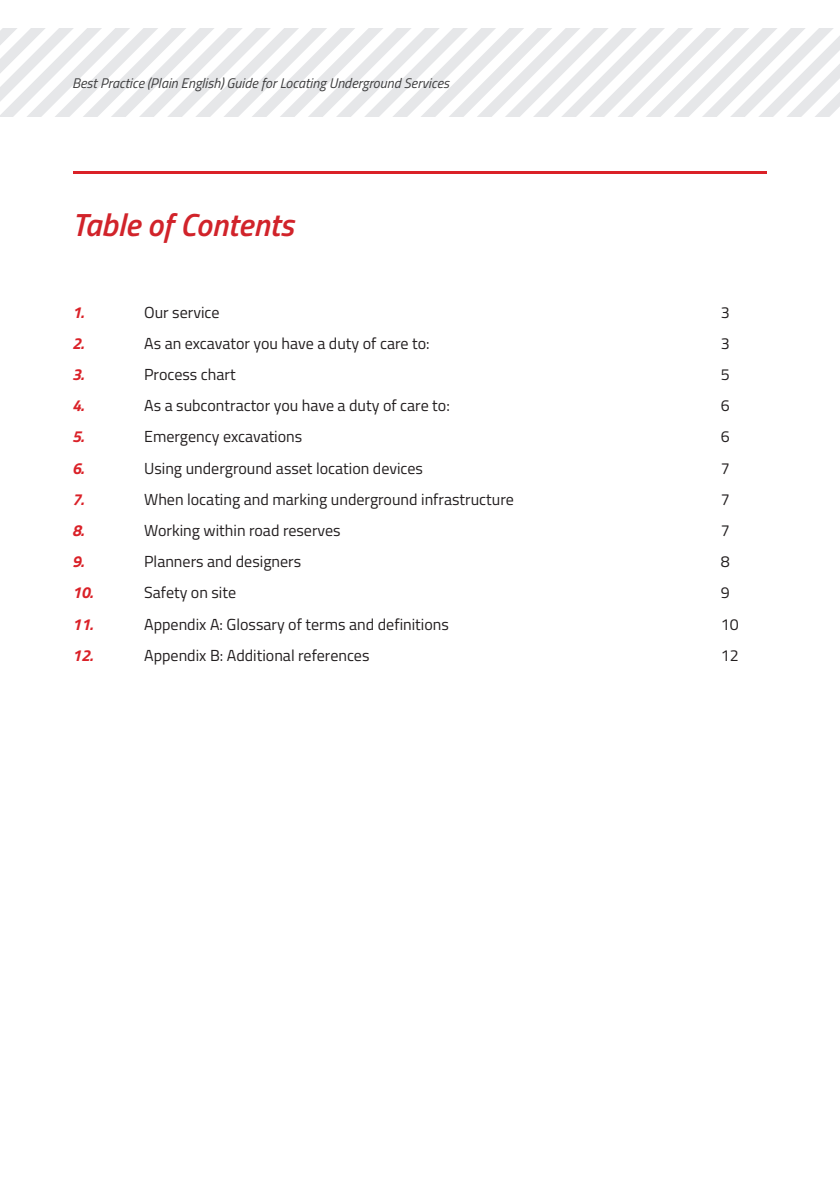
<style>
.page{position:relative;width:840px;height:1191px;background:#fff}
.page>*{position:absolute;margin:0;border:0;box-sizing:border-box;transform-origin:0 0}
.t1{font:italic 600 32px "Titillium Web";color:#d1232a}
.t2{font:16px "Titillium Web";color:#231f20}
.t3{font:italic 700 16px "Titillium Web";color:#da2128}
.t4{font:italic 14px "Titillium Web";color:#3e3e3f}
</style>
<div class="page">
<svg style="left:0;top:28px;width:839px;height:88px;fill:#ebebed"></svg>
<hr style="left:73px;top:171px;width:693px;height:2px;background:#da2128">
<p class="t4" style="left:72px;top:73px;width:378px">Best Practice (Plain English) Guide for Locating Underground Services</p>
<h1 class="t1" style="left:72px;top:200px;width:223px">Table of Contents</h1>
<p class="t3" style="left:72px;top:299px;width:13px">1.</p>
<p class="t2" style="left:144px;top:300px;width:77px">Our service</p>
<p class="t2" style="left:720px;top:300px;width:10px">3</p>
<p class="t3" style="left:72px;top:330px;width:13px">2.</p>
<p class="t2" style="left:144px;top:331px;width:287px">As an excavator you have a duty of care to:</p>
<p class="t2" style="left:720px;top:331px;width:10px">3</p>
<p class="t3" style="left:72px;top:362px;width:13px">3.</p>
<p class="t2" style="left:144px;top:363px;width:93px">Process chart</p>
<p class="t2" style="left:720px;top:363px;width:10px">5</p>
<p class="t3" style="left:72px;top:393px;width:13px">4.</p>
<p class="t2" style="left:144px;top:394px;width:307px">As a subcontractor you have a duty of care to:</p>
<p class="t2" style="left:720px;top:394px;width:10px">6</p>
<p class="t3" style="left:72px;top:424px;width:13px">5.</p>
<p class="t2" style="left:144px;top:425px;width:159px">Emergency excavations</p>
<p class="t2" style="left:720px;top:425px;width:10px">6</p>
<p class="t3" style="left:72px;top:455px;width:13px">6.</p>
<p class="t2" style="left:144px;top:456px;width:280px">Using underground asset location devices</p>
<p class="t2" style="left:720px;top:456px;width:10px">7</p>
<p class="t3" style="left:72px;top:486px;width:13px">7.</p>
<p class="t2" style="left:144px;top:487px;width:371px">When locating and marking underground infrastructure</p>
<p class="t2" style="left:720px;top:487px;width:10px">7</p>
<p class="t3" style="left:72px;top:518px;width:13px">8.</p>
<p class="t2" style="left:144px;top:519px;width:198px">Working within road reserves</p>
<p class="t2" style="left:720px;top:519px;width:10px">7</p>
<p class="t3" style="left:72px;top:549px;width:13px">9.</p>
<p class="t2" style="left:144px;top:550px;width:158px">Planners and designers</p>
<p class="t2" style="left:720px;top:550px;width:10px">8</p>
<p class="t3" style="left:72px;top:580px;width:22px">10.</p>
<p class="t2" style="left:144px;top:581px;width:93px">Safety on site</p>
<p class="t2" style="left:720px;top:581px;width:10px">9</p>
<p class="t3" style="left:72px;top:611px;width:22px">11.</p>
<p class="t2" style="left:144px;top:612px;width:306px">Appendix A: Glossary of terms and definitions</p>
<p class="t2" style="left:720px;top:612px;width:19px">10</p>
<p class="t3" style="left:72px;top:642px;width:22px">12.</p>
<p class="t2" style="left:144px;top:643px;width:227px">Appendix B: Additional references</p>
<p class="t2" style="left:720px;top:643px;width:19px">12</p>
</div>
